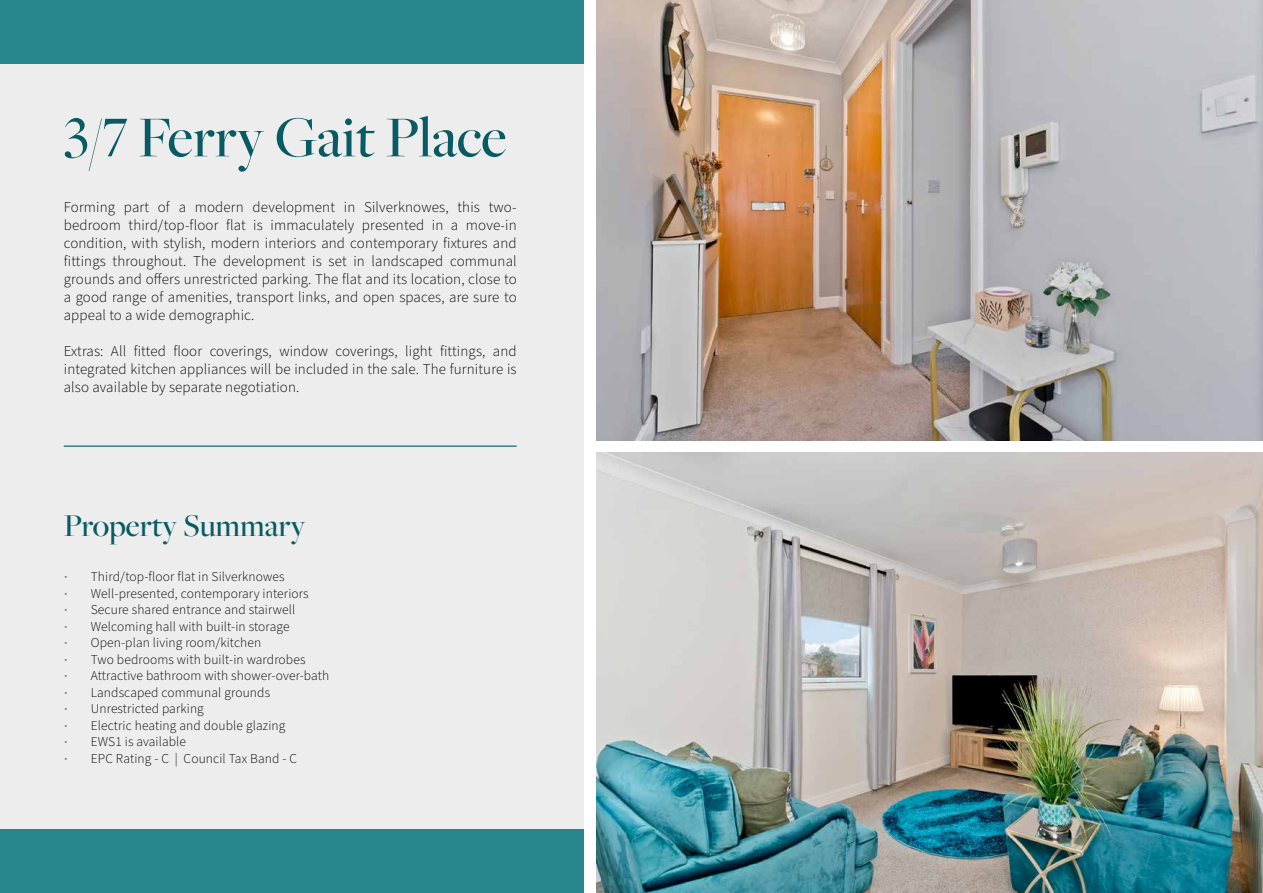
<style>
.page{position:relative;width:1263px;height:893px;background:#fff}
.page>*{position:absolute;margin:0;border:0;box-sizing:border-box;transform-origin:0 0}
.t1{font:500 60px "Freight Big Pro";color:#095b63}
.t2{font:500 33px "Freight Big Pro";color:#095b63}
.t3{font:300 15px/18px "Source Sans Pro";letter-spacing:.01em;color:#000;text-align:justify}
.t4{font:300 13.5px "Source Sans Pro";letter-spacing:.01em;color:#000}
.s1{font-family:"Montserrat";font-size:15px;color:#28868d}
</style>
<div class="page">
<div style="left:0;top:0;width:584px;height:893px;background:#ededed"></div>
<img style="left:596px;top:0;width:667px;height:440px">
<img style="left:596px;top:453px;width:667px;height:440px">
<div style="left:0;top:0;width:584px;height:64px;background:#28868d"></div>
<div style="left:0;top:829px;width:584px;height:64px;background:#28868d"></div>
<hr style="left:64px;top:445px;width:453px;height:2px;background:#28868d">
<h1 class="t1" style="left:64px;top:98px;width:444px">3/7 Ferry Gait Place</h1>
<p class="t3" style="left:64px;top:199px;width:454px">Forming part of a modern development in Silverknowes, this two&shy;bedroom third/top-floor flat is immaculately presented in a move-in condition, with stylish, modern interiors and contemporary fixtures and fittings throughout. The development is set in landscaped communal grounds and offers unrestricted parking. The flat and its location, close to a good range of amenities, transport links, and open spaces, are sure to appeal to a wide demographic.</p>
<p class="t3" style="left:64px;top:343px;width:454px">Extras: All fitted floor coverings, window coverings, light fittings, and integrated kitchen appliances will be included in the sale. The furniture is also available by separate negotiation.</p>
<h2 class="t2" style="left:64px;top:504px;width:243px">Property Summary</h2>
<p class="t4" style="left:64px;top:568px;width:222px"><span class="s1">•</span> Third/top-floor flat in Silverknowes</p>
<p class="t4" style="left:64px;top:584px;width:246px"><span class="s1">•</span> Well-presented, contemporary interiors</p>
<p class="t4" style="left:64px;top:601px;width:233px"><span class="s1">•</span> Secure shared entrance and stairwell</p>
<p class="t4" style="left:64px;top:617px;width:227px"><span class="s1">•</span> Welcoming hall with built-in storage</p>
<p class="t4" style="left:64px;top:634px;width:199px"><span class="s1">•</span> Open-plan living room/kitchen</p>
<p class="t4" style="left:64px;top:650px;width:243px"><span class="s1">•</span> Two bedrooms with built-in wardrobes</p>
<p class="t4" style="left:64px;top:667px;width:267px"><span class="s1">•</span> Attractive bathroom with shower-over-bath</p>
<p class="t4" style="left:64px;top:683px;width:208px"><span class="s1">•</span> Landscaped communal grounds</p>
<p class="t4" style="left:64px;top:700px;width:142px"><span class="s1">•</span> Unrestricted parking</p>
<p class="t4" style="left:64px;top:716px;width:223px"><span class="s1">•</span> Electric heating and double glazing</p>
<p class="t4" style="left:64px;top:733px;width:124px"><span class="s1">•</span> EWS1 is available</p>
<p class="t4" style="left:64px;top:749px;width:235px"><span class="s1">•</span> EPC Rating - C | Council Tax Band - C</p>
</div>
